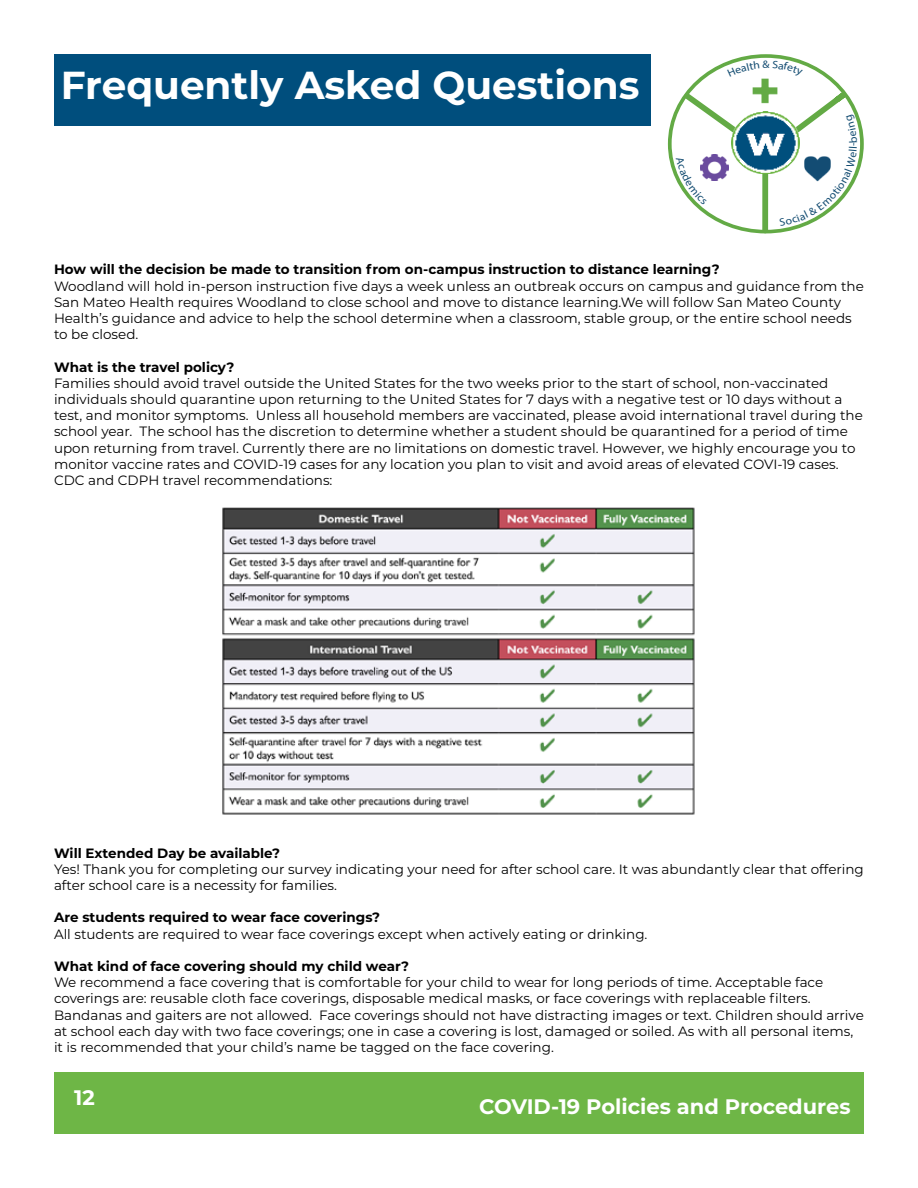
<style>
.page{position:relative;width:918px;height:1188px;background:#fff}
.page>*{position:absolute;margin:0;border:0;box-sizing:border-box;transform-origin:0 0}
.t1{font:700 39px "Montserrat";color:#fff}
.t2{font:700 21px "Montserrat";color:#fff}
.t3{font:13.5px/16.2px "Montserrat";color:#000}
.t4{font:700 13.5px "Montserrat";color:#000}
</style>
<div class="page">
<div style="left:54px;top:1073px;width:810px;height:61px;background:#6eb646"></div>
<img style="left:752px;top:78px;width:26px;height:14px">
<img style="left:222px;top:507px;width:473px;height:308px">
<div style="left:54px;top:54px;width:596px;height:71px;background:#004e7d"></div>
<svg style="left:676px;top:92px;width:181px;height:141px"></svg>
<svg style="left:727px;top:61px;width:76px;height:5px"></svg>
<h1 class="t1" style="left:61px;top:57px;width:580px">Frequently Asked Questions</h1>
<p class="t4" style="left:54px;top:260px;width:667px">How will the decision be made to transition from on-campus instruction to distance learning?</p>
<p class="t3" style="left:54px;top:277px;width:811px">Woodland will hold in-person instruction five days a week unless an outbreak occurs on campus and guidance from the San Mateo Health requires Woodland to close school and move to distance learning.We will follow San Mateo County Health’s guidance and advice to help the school determine when a classroom, stable group, or the entire school needs to be closed.</p>
<p class="t4" style="left:54px;top:357px;width:182px">What is the travel policy?</p>
<p class="t3" style="left:54px;top:374px;width:810px">Families should avoid travel outside the United States for the two weeks prior to the start of school, non-vaccinated individuals should quarantine upon returning to the United States for 7 days with a negative test or 10 days without a test, and monitor symptoms. Unless all household members are vaccinated, please avoid international travel during the school year. The school has the discretion to determine whether a student should be quarantined for a period of time upon returning from travel. Currently there are no limitations on domestic travel. However, we highly encourage you to monitor vaccine rates and COVID-19 cases for any location you plan to visit and avoid areas of elevated COVI-19 cases.<br>CDC and CDPH travel recommendations:</p>
<p class="t4" style="left:54px;top:843px;width:228px">Will Extended Day be available?</p>
<p class="t3" style="left:54px;top:860px;width:811px">Yes! Thank you for completing our survey indicating your need for after school care. It was abundantly clear that offering after school care is a necessity for families.</p>
<p class="t4" style="left:54px;top:908px;width:328px">Are students required to wear face coverings?</p>
<p class="t3" style="left:54px;top:925px;width:595px">All students are required to wear face coverings except when actively eating or drinking.</p>
<p class="t4" style="left:54px;top:957px;width:356px">What kind of face covering should my child wear?</p>
<p class="t3" style="left:54px;top:974px;width:811px">We recommend a face covering that is comfortable for your child to wear for long periods of time. Acceptable face coverings are: reusable cloth face coverings, disposable medical masks, or face coverings with replaceable filters.<br>Bandanas and gaiters are not allowed. Face coverings should not have distracting images or text. Children should arrive at school each day with two face coverings; one in case a covering is lost, damaged or soiled. As with all personal items, it is recommended that your child’s name be tagged on the face covering.</p>
<h2 class="t2" style="left:74px;top:1083px;width:22px">12</h2>
<h2 class="t2" style="left:479px;top:1091px;width:373px">COVID-19 Policies and Procedures</h2>
</div>
